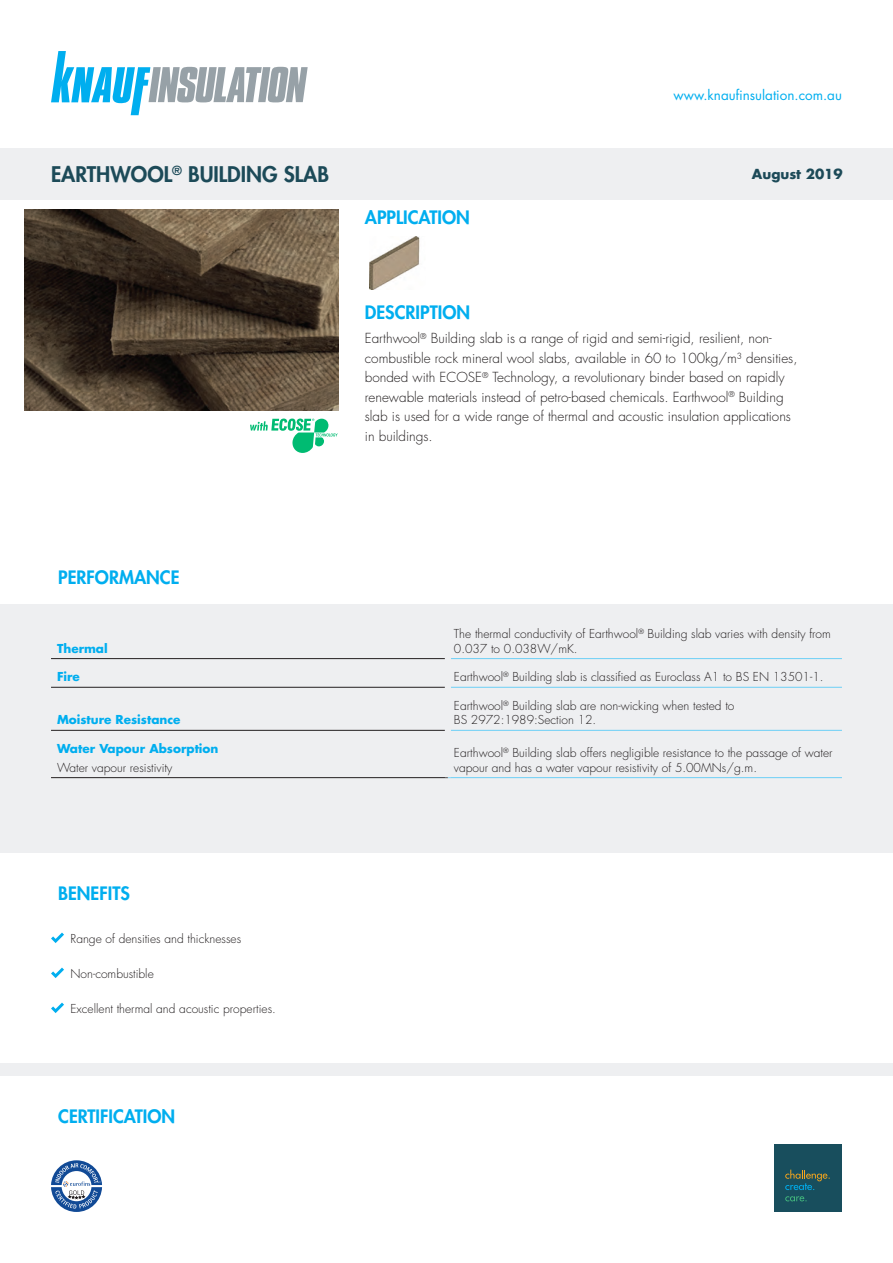
<style>
.page{position:relative;width:893px;height:1263px;background:#fff}
.page>*{position:absolute;margin:0;border:0;box-sizing:border-box;transform-origin:0 0}
.t1{font:800 21px "Futura Std";color:#1c4a58}
.t2{font:800 18px "Futura Std";color:#00aeef}
.t3{font:300 13.5px/19.5px "Futura Std";color:#231f20}
.t4{font:13.5px "Futura Std";color:#00aeef}
.t5{font:700 13.5px "Futura Std";color:#1c4a58}
.t6{font:300 12px/14.4px "Futura Std";color:#231f20}
.t7{font:700 12px "Futura Std";color:#00aeef}
</style>
<div class="page">
<img style="left:24px;top:209px;width:315px;height:201px">
<div style="left:0;top:591px;width:893px;height:262px;background:#eeeff1"></div>
<div style="left:0;top:1064px;width:893px;height:12px;background:#eeeff1"></div>
<svg style="left:51px;top:51px;width:257px;height:64px"></svg>
<div style="left:0;top:149px;width:893px;height:51px;background:#eeeff1"></div>
<div style="left:0;top:552px;width:893px;height:51px;background:#fff"></div>
<div style="left:774px;top:1144px;width:68px;height:68px;background:#184e5d"></div>
<svg style="left:785px;top:1170px;width:45px;height:20px"></svg>
<svg style="left:785px;top:1196px;width:22px;height:5px"></svg>
<svg style="left:51px;top:932px;width:13px;height:11px"></svg>
<svg style="left:51px;top:967px;width:13px;height:11px"></svg>
<svg style="left:51px;top:1002px;width:13px;height:11px"></svg>
<svg style="left:250px;top:419px;width:88px;height:34px"></svg>
<hr style="left:51px;top:658px;width:394px;height:1px;background:#231f20">
<hr style="left:51px;top:687px;width:394px;height:1px;background:#231f20">
<hr style="left:51px;top:730px;width:394px;height:1px;background:#231f20">
<hr style="left:51px;top:777px;width:397px;height:1px;background:#231f20">
<hr style="left:451px;top:658px;width:391px;height:1px;background:#6bcff6">
<hr style="left:451px;top:687px;width:391px;height:1px;background:#6bcff6">
<hr style="left:451px;top:730px;width:391px;height:1px;background:#6bcff6">
<hr style="left:448px;top:777px;width:394px;height:1px;background:#6bcff6">
<svg style="left:51px;top:1160px;width:51px;height:52px"></svg>
<img style="left:370px;top:237px;width:50px;height:53px">
<h1 class="t1" style="left:51px;top:161px;width:280px">EARTHWOOL<sup>®</sup> BUILDING SLAB</h1>
<p class="t4" style="left:673px;top:86px;width:170px">www.knaufinsulation.com.au</p>
<h2 class="t2" style="left:365px;top:206px;width:106px">APPLICATION</h2>
<h2 class="t2" style="left:365px;top:301px;width:107px">DESCRIPTION</h2>
<p class="t5" style="left:752px;top:165px;width:92px">August 2019</p>
<p class="t3" style="left:365px;top:329px;width:434px">Earthwool<sup>®</sup> Building slab is a range of rigid and semi-rigid, resilient, non&shy;combustible rock mineral wool slabs, available in 60 to 100kg/m³ densities, bonded with ECOSE<sup>®</sup> Technology, a revolutionary binder based on rapidly renewable materials instead of petro-based chemicals. Earthwool<sup>®</sup> Building slab is used for a wide range of thermal and acoustic insulation applications in buildings.</p>
<h2 class="t2" style="left:58px;top:566px;width:123px">PERFORMANCE</h2>
<p class="t7" style="left:57px;top:640px;width:52px">Thermal</p>
<p class="t6" style="left:454px;top:627px;width:378px">The thermal conductivity of Earthwool<sup>®</sup> Building slab varies with density from<br>0.037 to 0.038W/mK.</p>
<p class="t7" style="left:57px;top:669px;width:24px">Fire</p>
<p class="t6" style="left:454px;top:670px;width:371px">Earthwool<sup>®</sup> Building slab is classified as Euroclass A1 to BS EN 13501-1.</p>
<p class="t7" style="left:57px;top:712px;width:125px">Moisture Resistance</p>
<p class="t6" style="left:454px;top:699px;width:282px">Earthwool<sup>®</sup> Building slab are non-wicking when tested to<br>BS 2972:1989:Section 12.</p>
<p class="t7" style="left:57px;top:740px;width:163px">Water Vapour Absorption</p>
<p class="t6" style="left:57px;top:760px;width:117px">Water vapour resistivity</p>
<h2 class="t2" style="left:58px;top:882px;width:73px">BENEFITS</h2>
<p class="t6" style="left:71px;top:932px;width:172px">Range of densities and thicknesses</p>
<p class="t6" style="left:71px;top:967px;width:85px">Non-combustible</p>
<p class="t6" style="left:71px;top:1002px;width:207px">Excellent thermal and acoustic properties.</p>
<h2 class="t2" style="left:58px;top:1105px;width:118px">CERTIFICATION</h2>
<p class="t6" style="left:454px;top:746px;width:380px">Earthwool<sup>®</sup> Building slab offers negligible resistance to the passage of water vapour and has a water vapour resistivity of 5.00MNs/g.m.</p>
</div>
